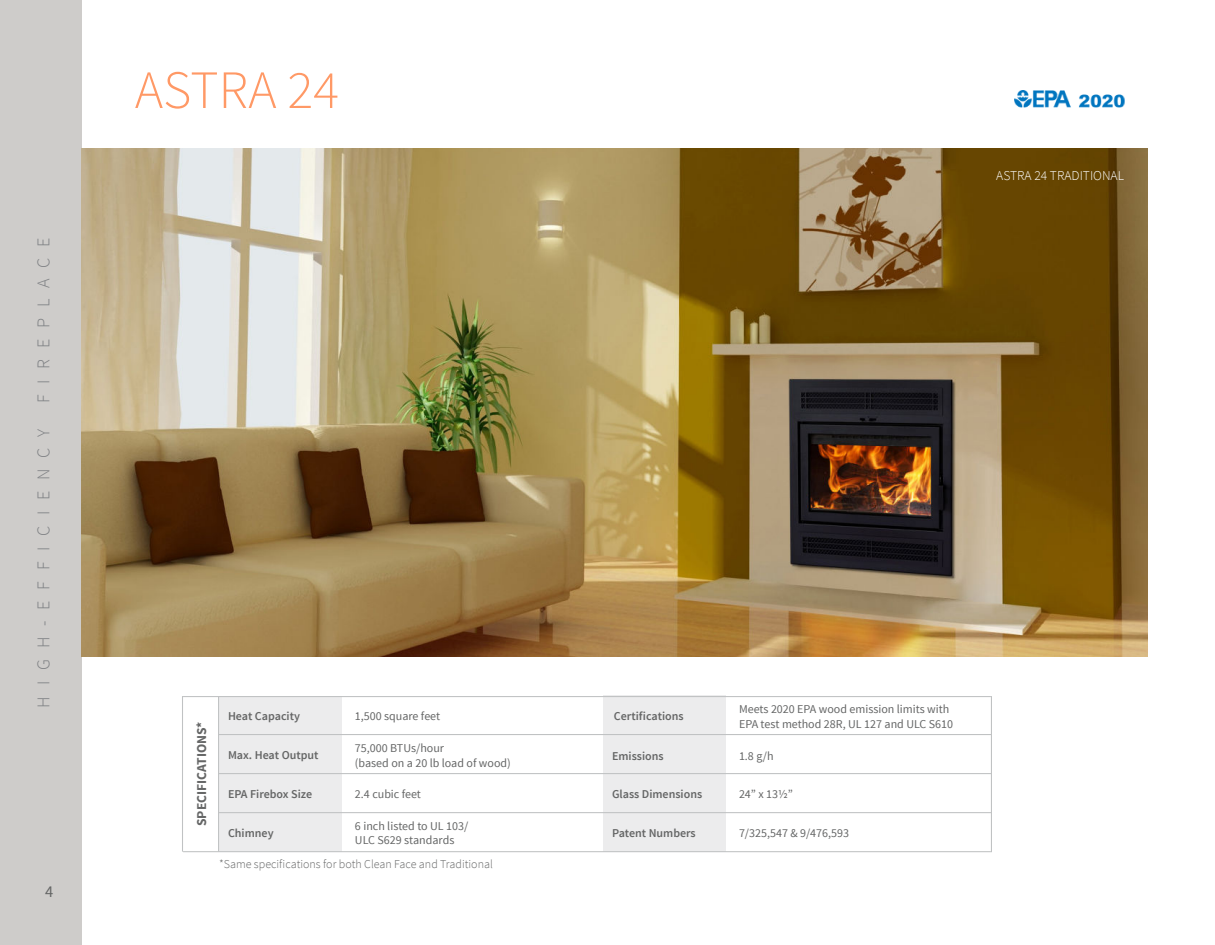
<style>
.page{position:relative;width:1215px;height:945px;background:#fff}
.page>*{position:absolute;margin:0;border:0;box-sizing:border-box;transform-origin:0 0}
.t1{font:300 54px "Source Sans Pro";color:#f96}
.t2{font:300 18px "Source Sans Pro";letter-spacing:.6em;color:#808285}
.t3{font:16.5px "Source Sans Pro";color:#656666}
.t4{font:300 13.5px "Source Sans Pro";color:#fff}
.t5{font:700 13.5px "Source Sans Pro";color:#656666}
.t6{font:12px/14.4px "Source Sans Pro";color:#656666}
.t7{font:600 12px "Source Sans Pro";color:#656666}
.t8{font:300 12px "Source Sans Pro";color:#656666}
</style>
<div class="page">
<div style="left:219px;top:696px;width:123px;height:156px;background:#ececed"></div>
<div style="left:603px;top:695px;width:123px;height:157px;background:#ececed"></div>
<hr style="left:991px;top:696px;width:1px;height:156px;background:#c0c2c3">
<hr style="left:182px;top:696px;width:1px;height:156px;background:#c0c2c3">
<hr style="left:218px;top:696px;width:1px;height:156px;background:#c0c2c3">
<hr style="left:218px;top:734px;width:773px;height:1px;background:#c0c2c3">
<hr style="left:218px;top:773px;width:773px;height:1px;background:#c0c2c3">
<hr style="left:219px;top:812px;width:772px;height:1px;background:#c0c2c3">
<hr style="left:183px;top:851px;width:808px;height:1px;background:#c0c2c3">
<hr style="left:183px;top:696px;width:808px;height:1px;background:#c0c2c3">
<div style="left:0;top:0;width:82px;height:945px;background:#ceccca"></div>
<img style="left:82px;top:148px;width:1066px;height:508px">
<img style="left:1015px;top:90px;width:109px;height:18px">
<h2 class="t2" style="left:36px;top:403px;width:167px;rotate:-90deg">FIREPLACE</h2>
<h2 class="t2" style="left:36px;top:708px;width:280px;rotate:-90deg">HIGH-EFFICIENCY</h2>
<h3 class="t3" style="left:45px;top:885px;width:10px">4</h3>
<h1 class="t1" style="left:135px;top:69px;width:206px">ASTRA 24</h1>
<p class="t4" style="left:996px;top:168px;width:129px">ASTRA 24 TRADITIONAL</p>
<p class="t5" style="left:194px;top:826px;width:106px;rotate:-90deg">SPECIFICATIONS*</p>
<p class="t6" style="left:739px;top:703px;width:216px">Meets 2020 EPA wood emission limits with<br>EPA test method 28R, UL 127 and ULC S610</p>
<p class="t7" style="left:614px;top:709px;width:71px">Certifications</p>
<p class="t7" style="left:228px;top:712px;width:74px">Heat Capacity</p>
<p class="t6" style="left:355px;top:710px;width:87px">1,500 square feet</p>
<p class="t6" style="left:355px;top:742px;width:157px">75,000 BTUs/hour<br>(based on a 20 lb load of wood)</p>
<p class="t6" style="left:355px;top:788px;width:68px">2.4 cubic feet</p>
<p class="t6" style="left:355px;top:819px;width:115px">6 inch listed to UL 103/<br>ULC S629 standards</p>
<p class="t6" style="left:739px;top:827px;width:112px">7/325,547 &amp; 9/476,593</p>
<p class="t8" style="left:219px;top:857px;width:275px">*Same specifications for both Clean Face and Traditional</p>
<p class="t7" style="left:228px;top:751px;width:92px">Max. Heat Output</p>
<p class="t7" style="left:228px;top:789px;width:86px">EPA Firebox Size</p>
<p class="t7" style="left:612px;top:749px;width:53px">Emissions</p>
<p class="t6" style="left:739px;top:750px;width:36px">1.8 g/h</p>
<p class="t6" style="left:739px;top:788px;width:55px">24” x 13½”</p>
<p class="t7" style="left:612px;top:786px;width:92px">Glass Dimensions</p>
<p class="t7" style="left:612px;top:825px;width:85px">Patent Numbers</p>
<p class="t7" style="left:228px;top:825px;width:47px">Chimney</p>
</div>
